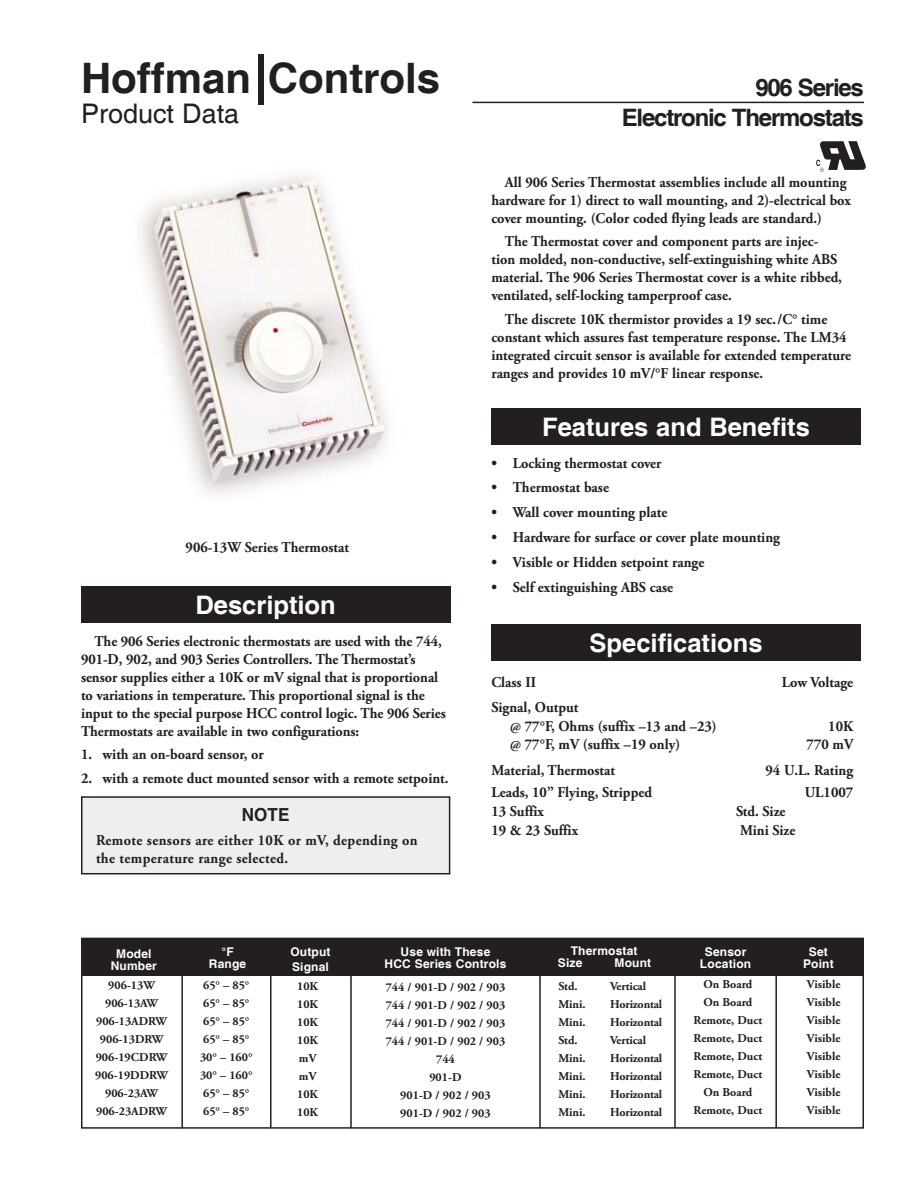
<style>
.page{position:relative;width:918px;height:1188px;background:#fff}
.page>*{position:absolute;margin:0;border:0;box-sizing:border-box;transform-origin:0 0}
.t1{font:700 42px "Helvetica";color:#231f20}
.t2{font:27px "Helvetica";color:#231f20}
.t3{font:700 25.5px "Helvetica";color:#fff}
.t4{font:700 24px/30px "Helvetica";letter-spacing:-.05em;color:#231f20;text-align:right}
.t5{font:700 18px "Helvetica";color:#231f20;scale:.95 1}
.t6{font:700 15px/18px "Adobe Garamond Pro";color:#231f20;scale:.95 1}
.t7{font:700 15px/18px "Adobe Garamond Pro";letter-spacing:.025em;color:#231f20;scale:.95 1}
.t8{font:700 12px/18px "Adobe Garamond Pro";color:#231f20}
.t9{font:700 12px/12px "Helvetica";letter-spacing:.015em;color:#fff;text-align:center}
.s1{font-size:51px}
</style>
<div class="page">
<img style="left:140px;top:174px;width:248px;height:320px">
<div style="left:81px;top:586px;width:369px;height:37px;background:#231f20"></div>
<div style="left:82px;top:797px;width:368px;height:77px;background:#eeeeef"></div>
<div style="left:81px;top:796px;width:369px;height:78px;border:2px solid #231f20"></div>
<div style="left:491px;top:408px;width:370px;height:37px;background:#231f20"></div>
<div style="left:491px;top:624px;width:370px;height:37px;background:#231f20"></div>
<hr style="left:473px;top:102px;width:391px;height:1px;background:#231f20">
<img style="left:816px;top:141px;width:50px;height:31px">
<div style="left:81px;top:940px;width:783px;height:36px;background:#231f20"></div>
<div style="left:81px;top:938px;width:783px;height:191px;border:2px solid #231f20"></div>
<hr style="left:181px;top:940px;width:2px;height:188px;background:#231f20">
<hr style="left:270px;top:940px;width:2px;height:188px;background:#231f20">
<hr style="left:350px;top:940px;width:2px;height:188px;background:#231f20">
<hr style="left:539px;top:940px;width:2px;height:188px;background:#231f20">
<hr style="left:674px;top:940px;width:2px;height:188px;background:#231f20">
<hr style="left:775px;top:940px;width:2px;height:188px;background:#231f20">
<h1 class="t1" style="left:81px;top:53px;width:361px">Hoffman<span class="s1">|</span>Controls</h1>
<h2 class="t2" style="left:81px;top:98px;width:160px">Product Data</h2>
<p class="t6" style="left:186px;top:539px;width:173px">906-13W Series Thermostat</p>
<h3 class="t3" style="left:196px;top:589px;width:142px">Description</h3>
<p class="t6" style="left:81px;top:633px;width:386px;text-indent:13px">The 906 Series electronic thermostats are used with the 744, 901-D, 902, and 903 Series Controllers. The Thermostat’s sensor supplies either a 10K or mV signal that is proportional to variations in temperature. This proportional signal is the input to the special purpose HCC control logic. The 906 Series Thermostats are available in two configurations:</p>
<p class="t6" style="left:81px;top:746px;width:194px">1. with an on-board sensor, or</p>
<p class="t6" style="left:81px;top:769px;width:388px">2. with a remote duct mounted sensor with a remote setpoint.</p>
<p class="t5" style="left:242px;top:804px;width:52px">NOTE</p>
<p class="t7" style="left:96px;top:831px;width:340px">Remote sensors are either 10K or mV, depending on the temperature range selected.</p>
<h3 class="t4" style="left:622px;top:74px;width:244px">906 Series<br>Electronic Thermostats</h3>
<p class="t6" style="left:491px;top:174px;width:380px;text-indent:14px">All 906 Series Thermostat assemblies include all mounting hardware for 1) direct to wall mounting, and 2)-electrical box cover mounting. (Color coded flying leads are standard.)</p>
<p class="t6" style="left:491px;top:233px;width:371px;text-indent:13px">The Thermostat cover and component parts are injec&shy;tion molded, non-conductive, self-extinguishing white ABS material. The 906 Series Thermostat cover is a white ribbed, ventilated, self-locking tamperproof case.</p>
<p class="t6" style="left:491px;top:310px;width:380px;text-indent:13px">The discrete 10K thermistor provides a 19 sec./C° time constant which assures fast temperature response. The LM34 integrated circuit sensor is available for extended temperature ranges and provides 10 mV/°F linear response.</p>
<h3 class="t3" style="left:542px;top:411px;width:269px">Features and Benefits</h3>
<p class="t6" style="left:491px;top:454px;width:181px">• Locking thermostat cover</p>
<p class="t6" style="left:491px;top:479px;width:125px">• Thermostat base</p>
<p class="t6" style="left:491px;top:504px;width:187px">• Wall cover mounting plate</p>
<p class="t6" style="left:491px;top:528px;width:305px">• Hardware for surface or cover plate mounting</p>
<p class="t6" style="left:491px;top:553px;width:226px">• Visible or Hidden setpoint range</p>
<p class="t6" style="left:491px;top:578px;width:193px">• Self extinguishing ABS case</p>
<h3 class="t3" style="left:590px;top:627px;width:174px">Specifications</h3>
<p class="t6" style="left:491px;top:673px;width:48px">Class II</p>
<p class="t6" style="left:782px;top:673px;width:77px">Low Voltage</p>
<p class="t6" style="left:510px;top:698px;width:219px;line-height:18.6px;text-indent:-19px">Signal, Output<br>@ 77°F, Ohms (suffix –13 and –23)</p>
<p class="t6" style="left:828px;top:717px;width:28px">10K</p>
<p class="t6" style="left:510px;top:736px;width:181px">@ 77°F, mV (suffix –19 only)</p>
<p class="t6" style="left:807px;top:736px;width:51px">770 mV</p>
<p class="t6" style="left:491px;top:762px;width:132px">Material, Thermostat</p>
<p class="t6" style="left:765px;top:762px;width:94px">94 U.L. Rating</p>
<p class="t6" style="left:491px;top:784px;width:171px">Leads, 10” Flying, Stripped</p>
<p class="t6" style="left:805px;top:784px;width:53px">UL1007</p>
<p class="t6" style="left:491px;top:803px;width:57px">13 Suffix</p>
<p class="t6" style="left:736px;top:803px;width:54px">Std. Size</p>
<p class="t6" style="left:491px;top:821px;width:93px">19 &amp; 23 Suffix</p>
<p class="t6" style="left:740px;top:821px;width:60px">Mini Size</p>
<p class="t9" style="left:558px;top:946px;width:81px;text-align:left;text-indent:13px">Thermostat<br>Size</p>
<p class="t9" style="left:111px;top:949px;width:48px">Model<br>Number</p>
<p class="t9" style="left:209px;top:947px;width:39px">°F<br>Range</p>
<p class="t9" style="left:290px;top:945px;width:42px;line-height:14.4px;text-align:left">Output<br>Signal</p>
<p class="t9" style="left:700px;top:947px;width:53px">Sensor<br>Location</p>
<p class="t9" style="left:803px;top:947px;width:32px">Set<br>Point</p>
<p class="t9" style="left:385px;top:947px;width:123px">Use with These<br>HCC Series Controls</p>
<p class="t9" style="left:615px;top:958px;width:38px">Mount</p>
<p class="t8" style="left:95px;top:977px;width:74px;text-align:center">906-13W<br>906-13AW<br>906-13ADRW<br>906-13DRW<br>906-19CDRW<br>906-19DDRW<br>906-23AW<br>906-23ADRW</p>
<p class="t8" style="left:200px;top:976px;width:54px">65° – 85°<br>65° – 85°<br>65° – 85°<br>65° – 85°<br>30° – 160°<br>30° – 160°<br>65° – 85°<br>65° – 85°</p>
<p class="t8" style="left:297px;top:978px;width:23px">10K<br>10K<br>10K<br>10K mV mV<br>10K<br>10K</p>
<p class="t8" style="left:386px;top:978px;width:121px;text-align:center">744 / 901-D / 902 / 903<br>744 / 901-D / 902 / 903<br>744 / 901-D / 902 / 903<br>744 / 901-D / 902 / 903<br>744<br>901-D<br>901-D / 902 / 903<br>901-D / 902 / 903</p>
<p class="t8" style="left:558px;top:978px;width:29px">Std.<br>Mini.<br>Mini.<br>Std.<br>Mini.<br>Mini.<br>Mini.<br>Mini.</p>
<p class="t8" style="left:610px;top:978px;width:54px">Vertical<br>Horizontal<br>Horizontal<br>Vertical<br>Horizontal<br>Horizontal<br>Horizontal<br>Horizontal</p>
<p class="t8" style="left:694px;top:975px;width:70px;text-align:center">On Board<br>On Board<br>Remote, Duct<br>Remote, Duct<br>Remote, Duct<br>Remote, Duct<br>On Board<br>Remote, Duct</p>
<p class="t8" style="left:807px;top:976px;width:35px;text-align:justify">Visible Visible Visible Visible Visible Visible Visible Visible</p>
</div>
